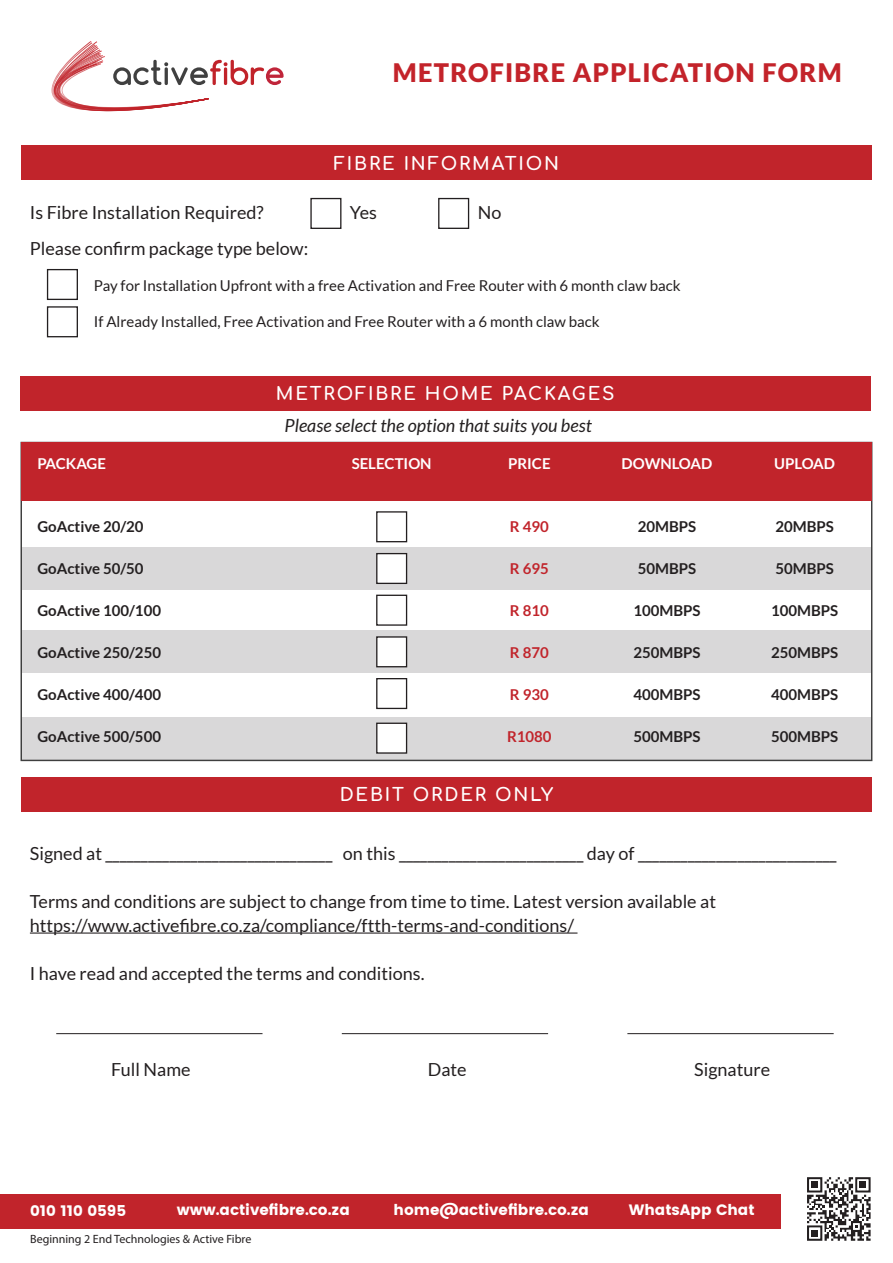
<style>
.page{position:relative;width:893px;height:1263px;background:#fff}
.page>*{position:absolute;margin:0;border:0;box-sizing:border-box;transform-origin:0 0}
.t1{font:900 25.5px "Lato";letter-spacing:.05em;color:#c3232a}
.t2{font:18px/24px "Lato";color:#231f20}
.t3{font:700 18px "Comfortaa";letter-spacing:.1em;color:#fff}
.t4{font:italic 18px "Lato";color:#231f20}
.t5{font:700 15px "Lato";color:#231f20}
.t6{font:15px "Lato";color:#231f20}
.t7{font:15px "Poppins";color:#fff}
.t8{font:700 15px "Lato";color:#fff}
.t9{font:700 15px "Lato";color:#c1242b}
.t10{font:12px "Myriad Pro";color:#231f20}
</style>
<div class="page">
<div style="left:21px;top:717px;width:851px;height:43px;background:#d9d8d9"></div>
<div style="left:21px;top:547px;width:851px;height:43px;background:#d9d8d9"></div>
<div style="left:21px;top:630px;width:851px;height:43px;background:#d9d8d9"></div>
<div style="left:0;top:1194px;width:781px;height:35px;background:#c1242b"></div>
<svg style="left:807px;top:1177px;width:64px;height:64px"></svg>
<div style="left:811px;top:1230px;width:7px;height:6px;background:#231f20"></div>
<div style="left:811px;top:1181px;width:7px;height:7px;background:#231f20"></div>
<div style="left:860px;top:1181px;width:6px;height:7px;background:#231f20"></div>
<svg style="left:51px;top:41px;width:233px;height:70px"></svg>
<div style="left:21px;top:777px;width:851px;height:34px;background:#c1242b"></div>
<hr style="left:30px;top:932px;width:547px;height:1px;background:#231f20">
<hr style="left:56px;top:1033px;width:206px;height:1px;background:#231f20">
<hr style="left:342px;top:1033px;width:206px;height:1px;background:#231f20">
<hr style="left:627px;top:1033px;width:207px;height:1px;background:#231f20">
<div style="left:20px;top:376px;width:850px;height:34px;background:#c1242b"></div>
<div style="left:21px;top:442px;width:851px;height:59px;background:#c1242b"></div>
<div style="left:376px;top:511px;width:31px;height:31px;background:#fff;border:1px solid #231f20"></div>
<div style="left:376px;top:553px;width:31px;height:31px;background:#fff;border:1px solid #231f20"></div>
<div style="left:376px;top:595px;width:31px;height:31px;background:#fff;border:1px solid #231f20"></div>
<div style="left:376px;top:636px;width:31px;height:31px;background:#fff;border:1px solid #231f20"></div>
<div style="left:376px;top:678px;width:31px;height:31px;background:#fff;border:1px solid #231f20"></div>
<div style="left:376px;top:723px;width:31px;height:31px;background:#fff;border:1px solid #231f20"></div>
<div style="left:21px;top:146px;width:851px;height:34px;background:#c1242b"></div>
<div style="left:310px;top:198px;width:31px;height:31px;border:1px solid #231f20"></div>
<div style="left:438px;top:198px;width:31px;height:31px;border:1px solid #231f20"></div>
<div style="left:47px;top:269px;width:31px;height:31px;border:1px solid #231f20"></div>
<div style="left:47px;top:306px;width:31px;height:31px;border:1px solid #231f20"></div>
<h1 class="t1" style="left:393px;top:58px;width:450px">METROFIBRE APPLICATION FORM</h1>
<p class="t3" style="left:334px;top:146px;width:227px">FIBRE INFORMATION</p>
<p class="t2" style="left:30px;top:200px;width:235px">Is Fibre Installation Required?</p>
<p class="t2" style="left:350px;top:200px;width:29px">Yes</p>
<p class="t2" style="left:478px;top:200px;width:25px">No</p>
<p class="t2" style="left:30px;top:236px;width:280px">Please confirm package type below:</p>
<p class="t6" style="left:94px;top:277px;width:588px">Pay for Installation Upfront with a free Activation and Free Router with 6 month claw back</p>
<p class="t6" style="left:94px;top:313px;width:507px">If Already Installed, Free Activation and Free Router with a 6 month claw back</p>
<p class="t3" style="left:276px;top:377px;width:340px">METROFIBRE HOME PACKAGES</p>
<p class="t8" style="left:37px;top:455px;width:70px">PACKAGE</p>
<p class="t5" style="left:37px;top:518px;width:108px">GoActive 20/20</p>
<p class="t5" style="left:37px;top:560px;width:108px">GoActive 50/50</p>
<p class="t5" style="left:37px;top:602px;width:125px">GoActive 100/100</p>
<p class="t5" style="left:37px;top:644px;width:125px">GoActive 250/250</p>
<p class="t5" style="left:37px;top:686px;width:125px">GoActive 400/400</p>
<p class="t5" style="left:37px;top:728px;width:125px">GoActive 500/500</p>
<p class="t4" style="left:285px;top:415px;width:309px">Please select the option that suits you best</p>
<p class="t8" style="left:352px;top:455px;width:81px">SELECTION</p>
<p class="t8" style="left:508px;top:455px;width:44px">PRICE</p>
<p class="t9" style="left:510px;top:518px;width:40px">R 490</p>
<p class="t9" style="left:510px;top:560px;width:40px">R 695</p>
<p class="t9" style="left:510px;top:602px;width:40px">R 810</p>
<p class="t9" style="left:510px;top:644px;width:40px">R 870</p>
<p class="t9" style="left:510px;top:686px;width:40px">R 930</p>
<p class="t9" style="left:507px;top:728px;width:46px">R1080</p>
<p class="t3" style="left:340px;top:778px;width:215px">DEBIT ORDER ONLY</p>
<p class="t8" style="left:622px;top:455px;width:92px">DOWNLOAD</p>
<p class="t5" style="left:638px;top:518px;width:60px">20MBPS</p>
<p class="t5" style="left:638px;top:560px;width:60px">50MBPS</p>
<p class="t5" style="left:633px;top:602px;width:69px">100MBPS</p>
<p class="t5" style="left:633px;top:644px;width:69px">250MBPS</p>
<p class="t5" style="left:633px;top:686px;width:69px">400MBPS</p>
<p class="t5" style="left:633px;top:728px;width:69px">500MBPS</p>
<p class="t8" style="left:774px;top:455px;width:62px">UPLOAD</p>
<p class="t5" style="left:775px;top:518px;width:60px">20MBPS</p>
<p class="t5" style="left:775px;top:560px;width:60px">50MBPS</p>
<p class="t5" style="left:771px;top:602px;width:69px">100MBPS</p>
<p class="t5" style="left:771px;top:644px;width:69px">250MBPS</p>
<p class="t5" style="left:771px;top:686px;width:69px">400MBPS</p>
<p class="t5" style="left:771px;top:728px;width:69px">500MBPS</p>
<p class="t2" style="left:30px;top:841px;width:808px">Signed at ________________________________ on this __________________________ day of ____________________________</p>
<p class="t2" style="left:30px;top:889px;width:688px">Terms and conditions are subject to change from time to time. Latest version available at https://www.activefibre.co.za/compliance/ftth-terms-and-conditions/</p>
<p class="t2" style="left:30px;top:961px;width:396px">I have read and accepted the terms and conditions.</p>
<p class="t2" style="left:111px;top:1057px;width:81px">Full Name</p>
<p class="t2" style="left:428px;top:1057px;width:40px">Date</p>
<p class="t2" style="left:694px;top:1057px;width:77px">Signature</p>
<p class="t7" style="left:30px;top:1202px;width:98px">010 110 0595</p>
<p class="t7" style="left:177px;top:1201px;width:175px">www.activefibre.co.za</p>
<p class="t7" style="left:393px;top:1201px;width:197px">home@activefibre.co.za</p>
<p class="t7" style="left:629px;top:1201px;width:127px">WhatsApp Chat</p>
<p class="t10" style="left:30px;top:1231px;width:223px">Beginning 2 End Technologies &amp; Active Fibre</p>
</div>
